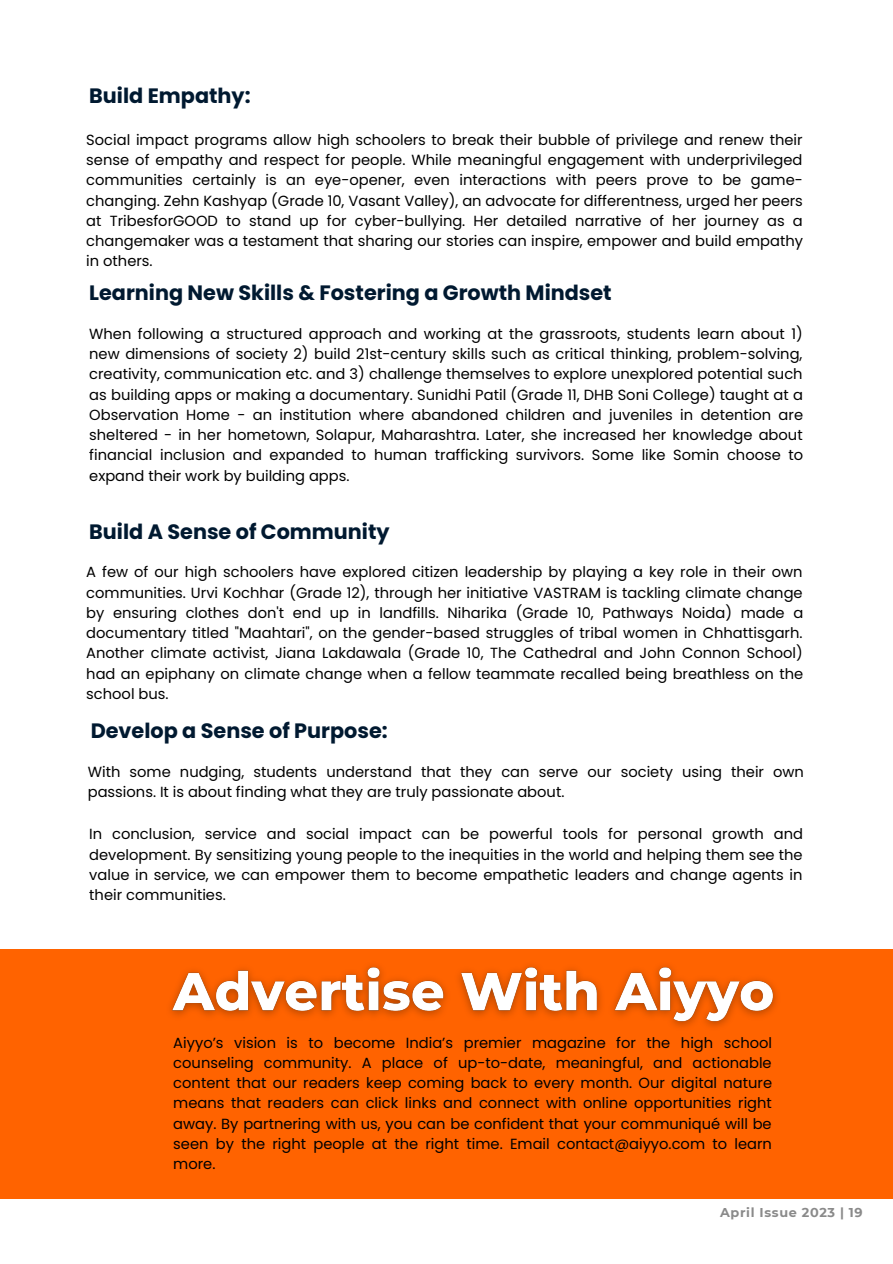
<style>
.page{position:relative;width:893px;height:1264px;background:#fff}
.page>*{position:absolute;margin:0;border:0;box-sizing:border-box;transform-origin:0 0}
.t1{font:700 20.7px "Poppins";color:#001930}
.t2{font:14.7px/20.2px "Poppins";color:#000;text-align:justify}
.t3{font:700 12.75px "Montserrat";letter-spacing:.05em;color:#8a8a8a}
</style>
<div class="page">
<div style="left:0;top:948px;width:892px;height:250px;background:#ff6300"></div>
<img style="left:158px;top:948px;width:630px;height:79px">
<h1 class="t1" style="left:89px;top:81px;width:163px">Build Empathy:</h1>
<p class="t2" style="left:86px;top:129px;width:718px">Social impact programs allow high schoolers to break their bubble of privilege and renew their sense of empathy and respect for people. While meaningful engagement with underprivileged communities certainly is an eye-opener, even interactions with peers prove to be game&shy;changing. Zehn Kashyap (Grade 10, Vasant Valley), an advocate for differentness, urged her peers at TribesforGOOD to stand up for cyber-bullying. Her detailed narrative of her journey as a changemaker was a testament that sharing our stories can inspire, empower and build empathy in others.</p>
<h1 class="t1" style="left:89px;top:278px;width:524px">Learning New Skills &amp; Fostering a Growth Mindset</h1>
<p class="t2" style="left:89px;top:323px;width:715px">When following a structured approach and working at the grassroots, students learn about 1) new dimensions of society 2) build 21st-century skills such as critical thinking, problem-solving, creativity, communication etc. and 3) challenge themselves to explore unexplored potential such as building apps or making a documentary. Sunidhi Patil (Grade 11, DHB Soni College) taught at a Observation Home - an institution where abandoned children and juveniles in detention are sheltered - in her hometown, Solapur, Maharashtra. Later, she increased her knowledge about financial inclusion and expanded to human trafficking survivors. Some like Somin choose to expand their work by building apps.</p>
<h1 class="t1" style="left:89px;top:517px;width:302px">Build A Sense of Community</h1>
<p class="t2" style="left:86px;top:562px;width:718px">A few of our high schoolers have explored citizen leadership by playing a key role in their own communities. Urvi Kochhar (Grade 12), through her initiative VASTRAM is tackling climate change by ensuring clothes don't end up in landfills. Niharika (Grade 10, Pathways Noida) made a documentary titled "Maahtari", on the gender-based struggles of tribal women in Chhattisgarh.<br>Another climate activist, Jiana Lakdawala (Grade 10, The Cathedral and John Connon School) had an epiphany on climate change when a fellow teammate recalled being breathless on the school bus.</p>
<h1 class="t1" style="left:91px;top:716px;width:298px">Develop a Sense of Purpose:</h1>
<p class="t2" style="left:88px;top:761px;width:717px">With some nudging, students understand that they can serve our society using their own passions. It is about finding what they are truly passionate about.</p>
<p class="t2" style="left:89px;top:824px;width:715px">In conclusion, service and social impact can be powerful tools for personal growth and development. By sensitizing young people to the inequities in the world and helping them see the value in service, we can empower them to become empathetic leaders and change agents in their communities.</p>
<p class="t2" style="left:173px;top:1032px;width:600px">Aiyyo’s vision is to become India’s premier magazine for the high school counseling community. A place of up-to-date, meaningful, and actionable content that our readers keep coming back to every month. Our digital nature means that readers can click links and connect with online opportunities right away. By partnering with us, you can be confident that your communiqué will be seen by the right people at the right time. Email contact@aiyyo.com to learn more.</p>
<p class="t3" style="left:720px;top:1204px;width:144px">April Issue 2023 | 19</p>
</div>
